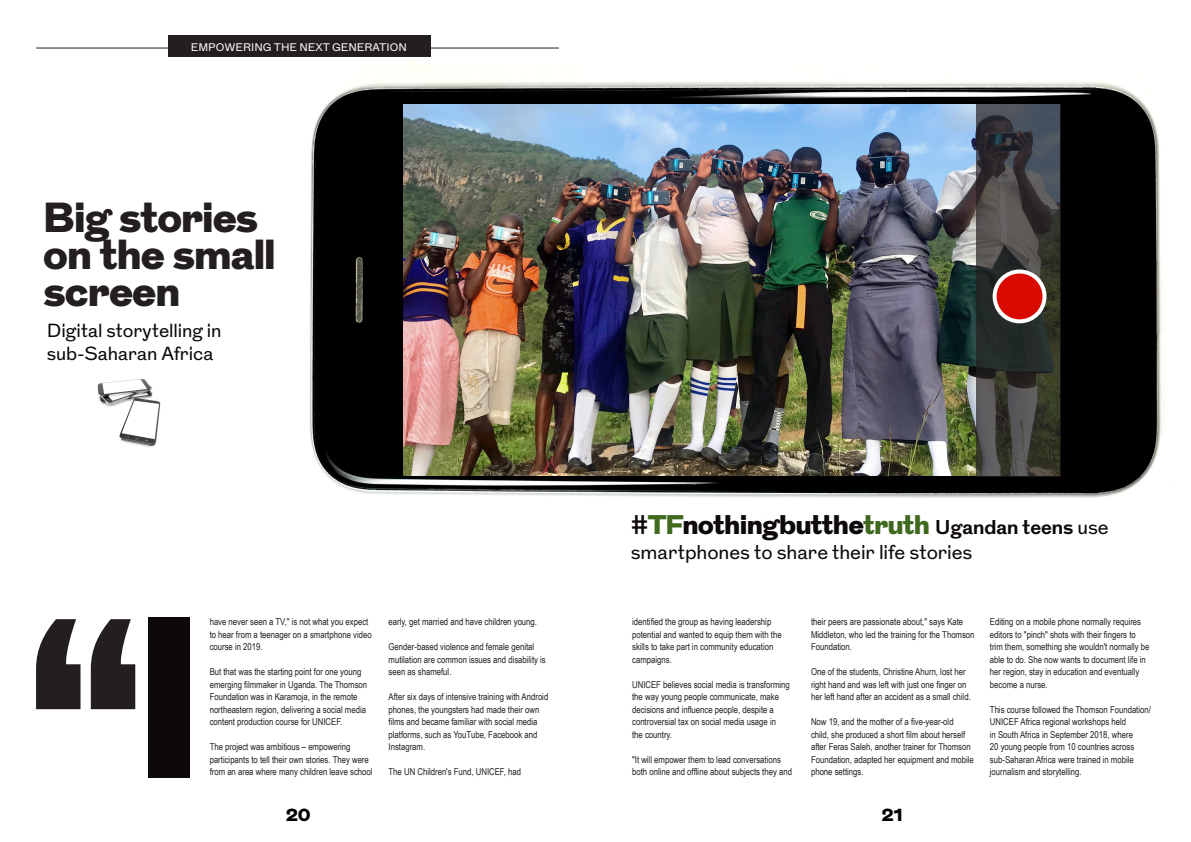
<style>
.page{position:relative;width:1191px;height:842px;background:#fff}
.page>*{position:absolute;margin:0;border:0;box-sizing:border-box;transform-origin:0 0}
.Headline_Grot10_Bl{font:900 229px "RIBAJ Grot";color:#0d080a}
.Headline_Grot10_Bl-2{font:900 229px "RIBAJ Grot";color:#231f20}
.Headline_Grot10_Bl-3{font:900 42px/37px "RIBAJ Grot";letter-spacing:-.005em;color:#231f20}
.Headline_Grot10_Bl-4{font:900 27px "RIBAJ Grot";color:#0d080a}
.Headline_Grot10_Bl-5{font:20px "RIBAJ Grot";letter-spacing:-.005em;color:#0d080a}
.Headline_Grot10_Bl-6{font:19px/23px "RIBAJ Grot";letter-spacing:-.005em;color:#0d080a}
.Headline_Grot10_Bl-7{font:900 17.5px "RIBAJ Grot";color:#000}
.In_numbers_head{font:11px "RIBAJ Grot";color:#fff}
.t1{font:9.5px/12.5px "Arial Narrow";color:#231f20}
.s1{color:#3f691e}
.s2{font-weight:700;font-size:20px}
.s3{font-weight:400;font-size:20px}
</style>
<div class="page">
<hr style="left:36px;top:48px;width:523px;height:1px;background:#231f20">
<div style="left:168px;top:35px;width:263px;height:22px;background:#231f20"></div>
<img style="left:310px;top:63px;width:857px;height:476px">
<img style="left:403px;top:104px;width:572px;height:372px">
<svg style="left:975px;top:104px;width:85px;height:372px;background:#3f413f"></svg>
<div style="left:994px;top:271px;width:50px;height:50px;background:#d90b00;border-radius:50%"></div>
<div style="left:992px;top:269px;width:54px;height:54px;border:4px solid #fff;border-radius:50%"></div>
<img style="left:97px;top:379px;width:64px;height:68px">
<p class="In_numbers_head" style="left:191px;top:40px;width:217px">EMPOWERING THE NEXT GENERATION</p>
<p class="Headline_Grot10_Bl-3" style="left:44px;top:201px;width:233px">Big stories on the small screen</p>
<p class="Headline_Grot10_Bl-6" style="left:47px;top:319px;width:176px">Digital storytelling in sub-Saharan Africa</p>
<p class="Headline_Grot10_Bl-2" style="left:21px;top:538px;width:131px">“</p>
<p class="Headline_Grot10_Bl" style="left:134px;top:534px;width:71px">I</p>
<p class="t1" style="left:210px;top:615px;width:163px">have never seen a TV," is not what you expect to hear from a teenager on a smartphone video course in 2019.</p>
<p class="t1" style="left:210px;top:665px;width:159px">But that was the starting point for one young emerging filmmaker in Uganda. The Thomson Foundation was in Karamoja, in the remote northeastern region, delivering a social media content production course for UNICEF.</p>
<p class="t1" style="left:210px;top:740px;width:164px">The project was ambitious – empowering participants to tell their own stories. They were from an area where many children leave school</p>
<p class="t1" style="left:388px;top:615px;width:150px">early, get married and have children young.</p>
<p class="t1" style="left:388px;top:640px;width:159px">Gender-based violence and female genital mutilation are common issues and disability is seen as shameful.</p>
<p class="t1" style="left:388px;top:690px;width:161px">After six days of intensive training with Android phones, the youngsters had made their own films and became familiar with social media platforms, such as YouTube, Facebook and Instagram.</p>
<p class="t1" style="left:388px;top:765px;width:134px">The UN Children's Fund, UNICEF, had</p>
<p class="Headline_Grot10_Bl-4" style="left:631px;top:505px;width:479px">#<span class="s1">TF</span>nothingbutthe<span class="s1">truth</span> <span class="s2">Ugandan teens</span> <span class="s3">use</span></p>
<p class="Headline_Grot10_Bl-5" style="left:631px;top:539px;width:343px">smartphones to share their life stories</p>
<p class="t1" style="left:632px;top:615px;width:151px">identified the group as having leadership potential and wanted to equip them with the skills to take part in community education campaigns.</p>
<p class="t1" style="left:632px;top:678px;width:159px">UNICEF believes social media is transforming the way young people communicate, make decisions and influence people, despite a controversial tax on social media usage in<br>the country.</p>
<p class="t1" style="left:632px;top:753px;width:161px">"It will empower them to lead conversations both online and offline about subjects they and</p>
<p class="t1" style="left:811px;top:615px;width:165px">their peers are passionate about," says Kate<br>Middleton, who led the training for the Thomson<br>Foundation.</p>
<p class="t1" style="left:811px;top:665px;width:161px">One of the students, Christine Ahurn, lost her right hand and was left with just one finger on her left hand after an accident as a small child.</p>
<p class="t1" style="left:811px;top:715px;width:164px">Now 19, and the mother of a five-year-old child, she produced a short film about herself after Feras Saleh, another trainer for Thomson Foundation, adapted her equipment and mobile phone settings.</p>
<p class="t1" style="left:990px;top:615px;width:161px">Editing on a mobile phone normally requires editors to "pinch" shots with their fingers to trim them, something she wouldn't normally be able to do. She now wants to document life in her region, stay in education and eventually become a nurse.</p>
<p class="t1" style="left:990px;top:703px;width:162px">This course followed the Thomson Foundation/ UNICEF Africa regional workshops held<br>in South Africa in September 2018, where<br>20 young people from 10 countries across sub-Saharan Africa were trained in mobile journalism and storytelling.</p>
<p class="Headline_Grot10_Bl-7" style="left:286px;top:802px;width:26px">20</p>
<p class="Headline_Grot10_Bl-7" style="left:881px;top:802px;width:25px">21</p>
</div>
